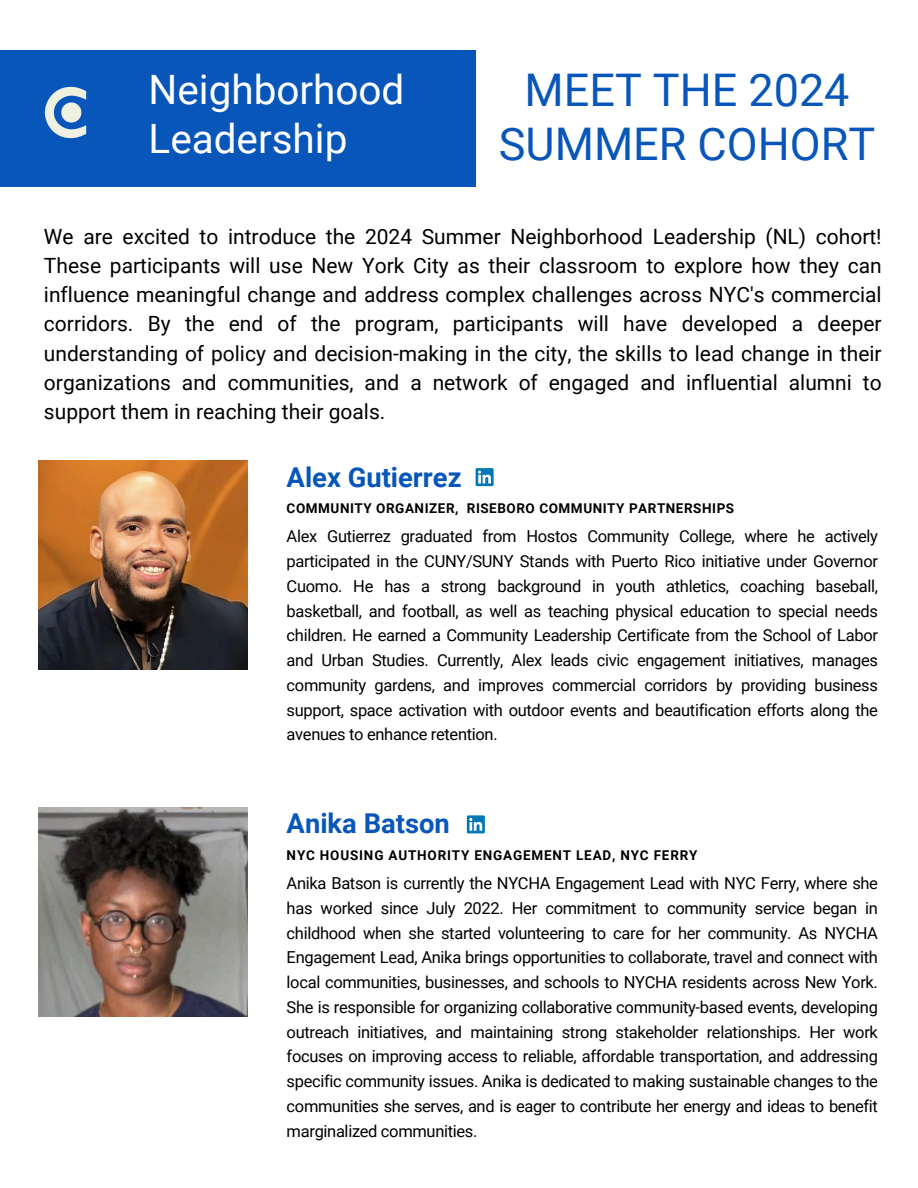
<style>
.page{position:relative;width:918px;height:1188px;background:#fff}
.page>*{position:absolute;margin:0;border:0;box-sizing:border-box;transform-origin:0 0}
.t1{font:45px/54px "Roboto";color:#0856ba;text-align:center}
.t2{font:40.5px/48.3px "Roboto";color:#fff}
.t3{font:700 27.3px "Roboto";color:#0856ba}
.t4{font:21px/29.2px "Roboto";color:#000;text-align:justify}
.t5{font:16.5px/24.8px "Roboto";letter-spacing:-.02em;color:#000;text-align:justify}
.t6{font:700 13.5px "Roboto";letter-spacing:.04em;color:#000}
.t7{font:700 13.5px "Roboto";letter-spacing:.06em;color:#000}
</style>
<div class="page">
<div style="left:0;top:50px;width:476px;height:137px;background:#0856ba"></div>
<img style="left:39px;top:461px;width:209px;height:208px">
<img style="left:44px;top:86px;width:43px;height:53px">
<div style="left:476px;top:468px;width:18px;height:18px;background:#0177b5"></div>
<svg style="left:478px;top:471px;width:13px;height:12px"></svg>
<img style="left:39px;top:808px;width:209px;height:208px">
<div style="left:467px;top:815px;width:18px;height:18px;background:#0177b5"></div>
<svg style="left:469px;top:818px;width:13px;height:13px"></svg>
<h5 class="t2" style="left:149px;top:66px;width:257px">Neighborhood<br>Leadership</h5>
<h3 class="t1" style="left:499px;top:64px;width:378px">MEET THE 2024<br>SUMMER COHORT</h3>
<p class="t4" style="left:44px;top:222px;width:839px">We are excited to introduce the 2024 Summer Neighborhood Leadership (NL) cohort!<br>These participants will use New York City as their classroom to explore how they can influence meaningful change and address complex challenges across NYC's commercial corridors. By the end of the program, participants will have developed a deeper understanding of policy and decision-making in the city, the skills to lead change in their organizations and communities, and a network of engaged and influential alumni to support them in reaching their goals.</p>
<h2 class="t3" style="left:287px;top:461px;width:176px">Alex Gutierrez</h2>
<p class="t6" style="left:287px;top:500px;width:449px">COMMUNITY ORGANIZER, RISEBORO COMMUNITY PARTNERSHIPS</p>
<h4 class="t5" style="left:287px;top:524px;width:593px">Alex Gutierrez graduated from Hostos Community College, where he actively participated in the CUNY/SUNY Stands with Puerto Rico initiative under Governor Cuomo. He has a strong background in youth athletics, coaching baseball, basketball, and football, as well as teaching physical education to special needs children. He earned a Community Leadership Certificate from the School of Labor and Urban Studies. Currently, Alex leads civic engagement initiatives, manages community gardens, and improves commercial corridors by providing business support, space activation with outdoor events and beautification efforts along the avenues to enhance retention.</h4>
<p class="t3" style="left:287px;top:808px;width:165px">Anika Batson</p>
<p class="t7" style="left:287px;top:847px;width:412px">NYC HOUSING AUTHORITY ENGAGEMENT LEAD, NYC FERRY</p>
<h3 class="t5" style="left:287px;top:871px;width:593px">Anika Batson is currently the NYCHA Engagement Lead with NYC Ferry, where she has worked since July 2022. Her commitment to community service began in childhood when she started volunteering to care for her community. As NYCHA Engagement Lead, Anika brings opportunities to collaborate, travel and connect with local communities, businesses, and schools to NYCHA residents across New York.<br>She is responsible for organizing collaborative community-based events, developing outreach initiatives, and maintaining strong stakeholder relationships. Her work focuses on improving access to reliable, affordable transportation, and addressing specific community issues. Anika is dedicated to making sustainable changes to the communities she serves, and is eager to contribute her energy and ideas to benefit marginalized communities.</h3>
</div>
